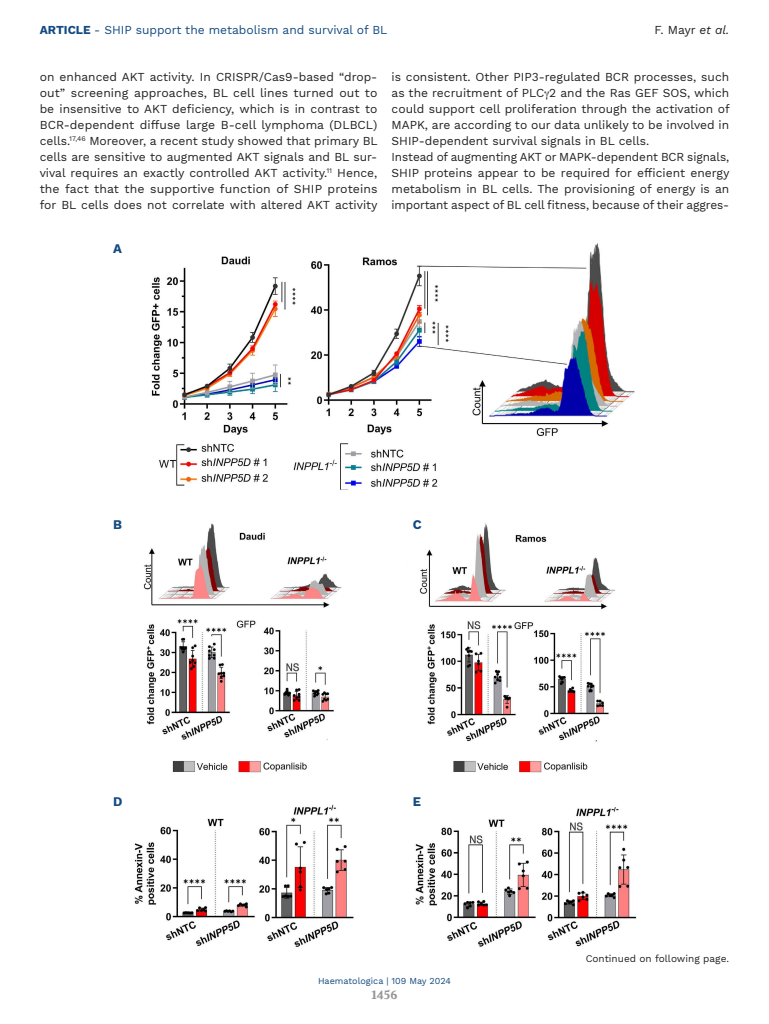
<style>
.page{position:relative;width:769px;height:1024px;background:#fff}
.page>*{position:absolute;margin:0;border:0;box-sizing:border-box;transform-origin:0 0}
.LETTERE_Figure{font:700 13px "Work Sans";color:#134a80}
.TESTO{font:12px/16px "Work Sans";color:#231f20;text-align:justify}
.t1{font:12px "Work Sans";color:#134a80}
.t2{font:700 12px "Volkhov";color:#939598}
.t3{font:10px "Work Sans";color:#231f20}
.t4{font:9px "Work Sans";color:#134a80}
.s1{font-weight:700}
.s2{font-style:italic}
</style>
<div class="page">
<img style="left:134px;top:243px;width:502px;height:704px">
<p class="t1" style="left:40px;top:23px;width:349px"><span class="s1">ARTICLE</span> - SHIP support the metabolism and survival of BL</p>
<p class="TESTO" style="left:654px;top:22px;width:76px">F. Mayr <span class="s2">et al.</span></p>
<p class="TESTO" style="left:40px;top:70px;width:339px">on enhanced AKT activity. In CRISPR/Cas9-based “drop&shy;out” screening approaches, BL cell lines turned out to be insensitive to AKT deficiency, which is in contrast to BCR-dependent diffuse large B-cell lymphoma (DLBCL) cells.<sup>17,46</sup> Moreover, a recent study showed that primary BL cells are sensitive to augmented AKT signals and BL sur&shy;vival requires an exactly controlled AKT activity.<sup>11</sup> Hence, the fact that the supportive function of SHIP proteins for BL cells does not correlate with altered AKT activity</p>
<p class="TESTO" style="left:391px;top:70px;width:339px">is consistent. Other PIP3-regulated BCR processes, such as the recruitment of PLC 2 and the Ras GEF SOS, which could support cell proliferation through the activation of MAPK, are according to our data unlikely to be involved in SHIP-dependent survival signals in BL cells.</p>
<p class="TESTO" style="left:391px;top:150px;width:339px">Instead of augmenting AKT or MAPK-dependent BCR signals, SHIP proteins appear to be required for efficient energy metabolism in BL cells. The provisioning of energy is an important aspect of BL cell fitness, because of their aggres-</p>
<p class="LETTERE_Figure" style="left:113px;top:241px;width:10px">A</p>
<p class="LETTERE_Figure" style="left:113px;top:517px;width:10px">B</p>
<p class="LETTERE_Figure" style="left:113px;top:794px;width:11px">D</p>
<p class="LETTERE_Figure" style="left:412px;top:517px;width:10px">C</p>
<p class="LETTERE_Figure" style="left:412px;top:794px;width:10px">E</p>
<p class="t4" style="left:318px;top:975px;width:134px">Haematologica | 109 May 2024</p>
<p class="t2" style="left:371px;top:987px;width:27px">1456</p>
<p class="t3" style="left:585px;top:952px;width:145px">Continued on following page.</p>
</div>
